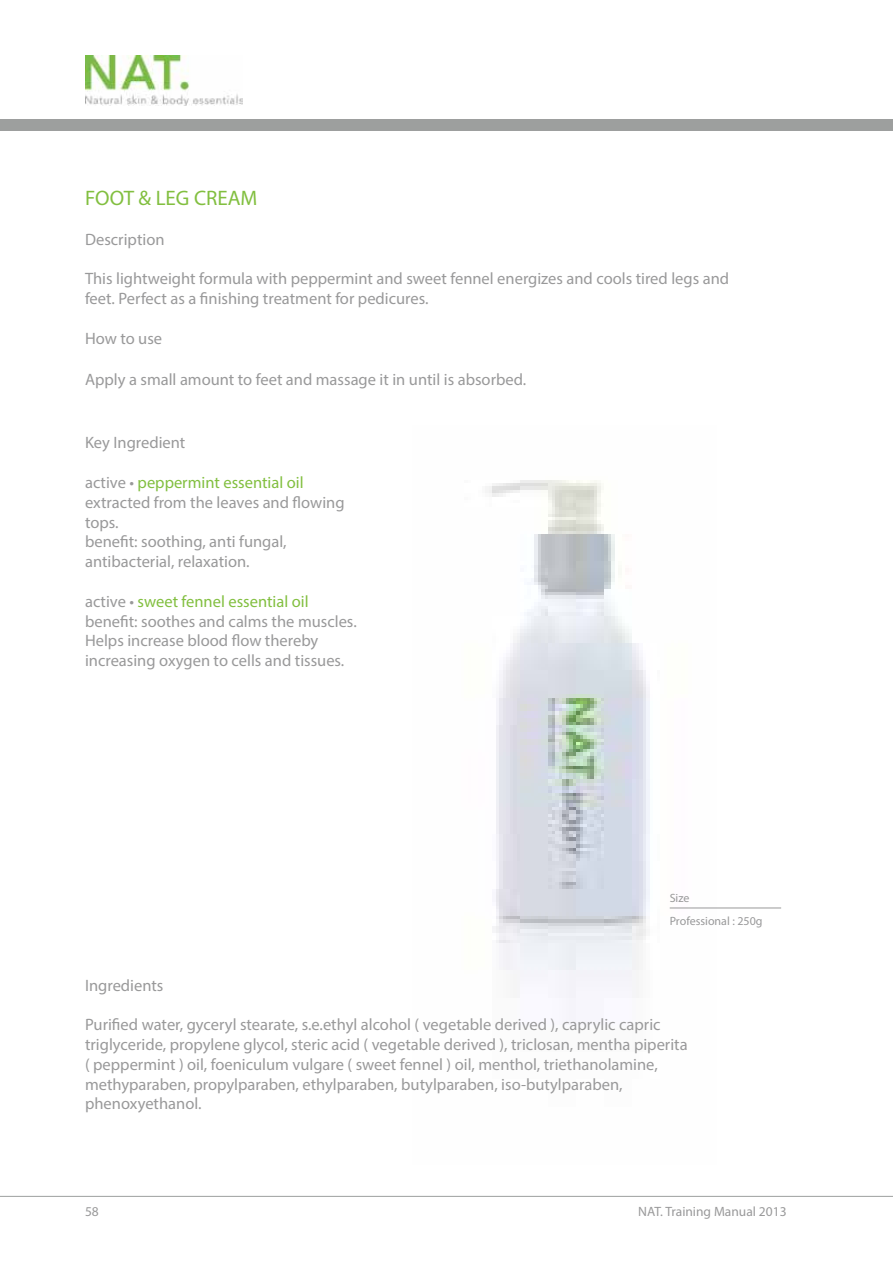
<style>
.page{position:relative;width:893px;height:1263px;background:#fff}
.page>*{position:absolute;margin:0;border:0;box-sizing:border-box;transform-origin:0 0}
.t1{font:21px "Myriad Pro";color:#82bf40}
.t2{font:16.5px/19.8px "Myriad Pro";color:#99999a}
.t3{font:13.5px "Myriad Pro";color:#99999a}
.t4{font:12px/22.5px "Myriad Pro";color:#99999a}
.s1{color:#82bf40}
</style>
<div class="page">
<img style="left:85px;top:55px;width:157px;height:51px">
<div style="left:0;top:120px;width:893px;height:11px;background:#9d9f9e"></div>
<hr style="left:0;top:1196px;width:893px;height:1px;background:#9d9f9e">
<img style="left:485px;top:480px;width:232px;height:545px">
<hr style="left:670px;top:908px;width:111px;height:1px;background:#99999a">
<p class="t1" style="left:85px;top:185px;width:174px">FOOT &amp; LEG CREAM</p>
<p class="t2" style="left:85px;top:229px;width:81px">Description</p>
<p class="t2" style="left:85px;top:269px;width:646px">This lightweight formula with peppermint and sweet fennel energizes and cools tired legs and feet. Perfect as a finishing treatment for pedicures.</p>
<p class="t2" style="left:85px;top:328px;width:79px">How to use</p>
<p class="t2" style="left:85px;top:369px;width:443px">Apply a small amount to feet and massage it in until is absorbed.</p>
<p class="t2" style="left:85px;top:433px;width:102px">Key Ingredient</p>
<p class="t2" style="left:85px;top:472px;width:261px">active • <span class="s1">peppermint essential oil </span>extracted from the leaves and flowing tops.<br>benefit: soothing, anti fungal, antibacterial, relaxation.</p>
<p class="t2" style="left:85px;top:591px;width:273px">active • <span class="s1">sweet fennel essential oil </span>benefit: soothes and calms the muscles.<br>Helps increase blood flow thereby increasing oxygen to cells and tissues.</p>
<p class="t4" style="left:670px;top:887px;width:94px">Size<br>Professional : 250g</p>
<p class="t2" style="left:85px;top:975px;width:80px">Ingredients</p>
<p class="t2" style="left:85px;top:1014px;width:604px">Purified water, gyceryl stearate, s.e.ethyl alcohol ( vegetable derived ), caprylic capric triglyceride, propylene glycol, steric acid ( vegetable derived ), triclosan, mentha piperita ( peppermint ) oil, foeniculum vulgare ( sweet fennel ) oil, menthol, triethanolamine, methyparaben, propylparaben, ethylparaben, butylparaben, iso-butylparaben, phenoxyethanol.</p>
<p class="t3" style="left:85px;top:1203px;width:15px">58</p>
<p class="t3" style="left:638px;top:1203px;width:150px">NAT. Training Manual 2013</p>
</div>
